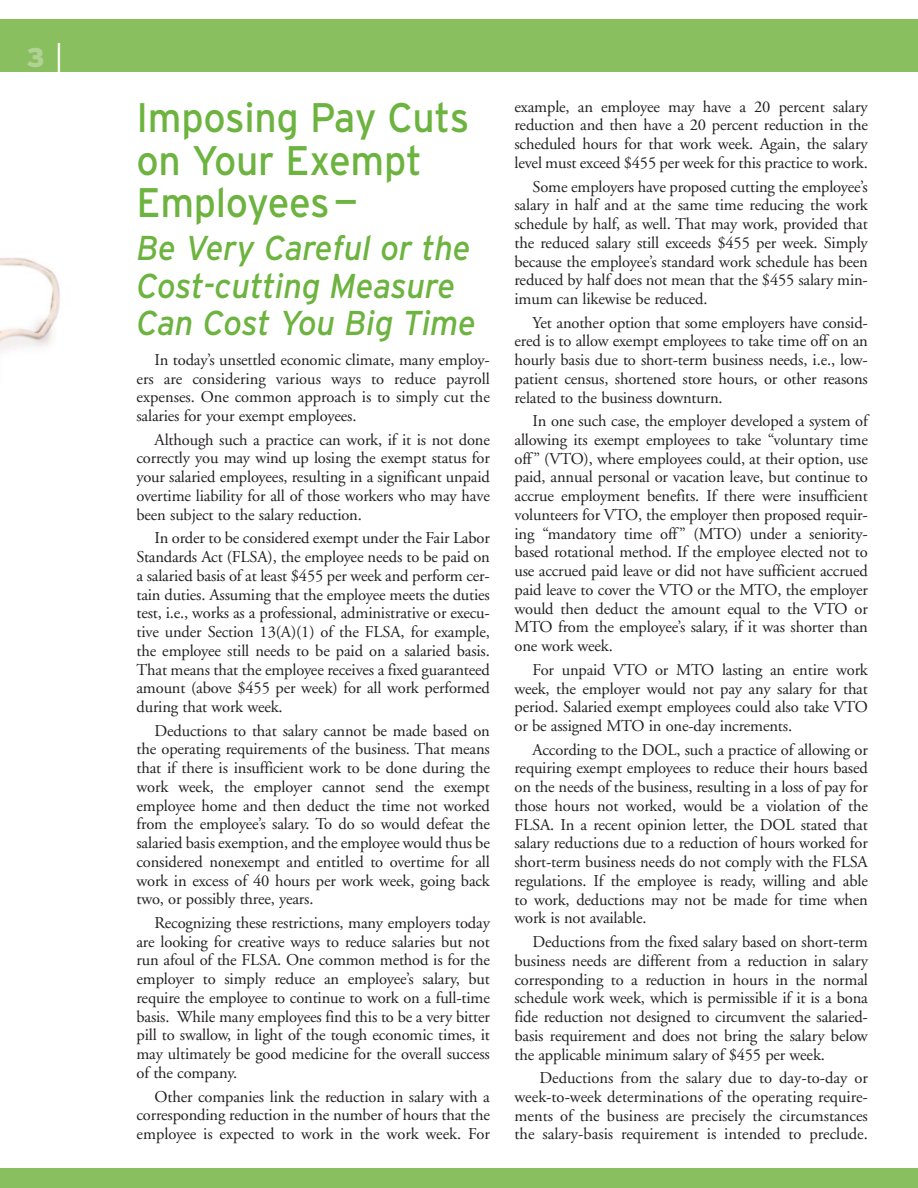
<style>
.page{position:relative;width:918px;height:1188px;background:#fff}
.page>*{position:absolute;margin:0;border:0;box-sizing:border-box;transform-origin:0 0}
.t1{font:41.25px/42.8px "Interstate";letter-spacing:-.005em;color:#6db33f;scale:.95 1}
.t2{font:italic 34.5px/37.5px "Interstate";letter-spacing:-.005em;color:#6db33f;scale:.95 1}
.t3{font:900 27px "Interstate";color:#b1d295}
.t4{font:16.5px/18.8px "Adobe Garamond";letter-spacing:-.01em;color:#231f20;text-align:justify}
.s1{font-weight:300;font-size:30px;color:#fff}
</style>
<div class="page">
<img style="left:0;top:257px;width:60px;height:95px">
<div style="left:0;top:19px;width:918px;height:52px;background:#89bf5e"></div>
<div style="left:0;top:1168px;width:918px;height:20px;background:#89bf5e"></div>
<h3 class="t3" style="left:26px;top:47px;width:39px">3 <span class="s1">|</span></h3>
<h1 class="t1" style="left:136px;top:100px;width:352px">Imposing Pay Cuts on Your Exempt<br>Employees—</h1>
<h2 class="t2" style="left:136px;top:232px;width:359px">Be Very Careful or the<br>Cost-cutting Measure<br>Can Cost You Big Time</h2>
<p class="t4" style="left:137px;top:352px;width:355px;text-indent:18px">In today’s unsettled economic climate, many employ&shy;ers are considering various ways to reduce payroll expenses. One common approach is to simply cut the salaries for your exempt employees.</p>
<p class="t4" style="left:137px;top:432px;width:355px;text-indent:18px">Although such a practice can work, if it is not done correctly you may wind up losing the exempt status for your salaried employees, resulting in a significant unpaid overtime liability for all of those workers who may have been subject to the salary reduction.</p>
<p class="t4" style="left:137px;top:530px;width:355px;text-indent:18px">In order to be considered exempt under the Fair Labor Standards Act (FLSA), the employee needs to be paid on a salaried basis of at least $455 per week and perform cer&shy;tain duties. Assuming that the employee meets the duties test, i.e., works as a professional, administrative or execu&shy;tive under Section 13(A)(1) of the FLSA, for example, the employee still needs to be paid on a salaried basis.<br>That means that the employee receives a fixed guaranteed amount (above $455 per week) for all work performed during that work week.</p>
<p class="t4" style="left:137px;top:723px;width:355px;text-indent:18px">Deductions to that salary cannot be made based on the operating requirements of the business. That means that if there is insufficient work to be done during the work week, the employer cannot send the exempt employee home and then deduct the time not worked from the employee’s salary. To do so would defeat the salaried basis exemption, and the employee would thus be considered nonexempt and entitled to overtime for all work in excess of 40 hours per work week, going back two, or possibly three, years.</p>
<p class="t4" style="left:137px;top:915px;width:355px;text-indent:18px">Recognizing these restrictions, many employers today are looking for creative ways to reduce salaries but not run afoul of the FLSA. One common method is for the employer to simply reduce an employee’s salary, but require the employee to continue to work on a full-time basis. While many employees find this to be a very bitter pill to swallow, in light of the tough economic times, it may ultimately be good medicine for the overall success of the company.</p>
<p class="t4" style="left:137px;top:1089px;width:355px;text-indent:18px">Other companies link the reduction in salary with a corresponding reduction in the number of hours that the employee is expected to work in the work week. For</p>
<p class="t4" style="left:515px;top:99px;width:355px">example, an employee may have a 20 percent salary reduction and then have a 20 percent reduction in the scheduled hours for that work week. Again, the salary level must exceed $455 per week for this practice to work.</p>
<p class="t4" style="left:515px;top:178px;width:355px;text-indent:18px">Some employers have proposed cutting the employee’s salary in half and at the same time reducing the work schedule by half, as well. That may work, provided that the reduced salary still exceeds $455 per week. Simply because the employee’s standard work schedule has been reduced by half does not mean that the $455 salary min&shy;imum can likewise be reduced.</p>
<p class="t4" style="left:515px;top:315px;width:355px;text-indent:18px">Yet another option that some employers have consid&shy;ered is to allow exempt employees to take time off on an hourly basis due to short-term business needs, i.e., low&shy;patient census, shortened store hours, or other reasons related to the business downturn.</p>
<p class="t4" style="left:515px;top:413px;width:355px;text-indent:18px">In one such case, the employer developed a system of allowing its exempt employees to take “voluntary time off” (VTO), where employees could, at their option, use paid, annual personal or vacation leave, but continue to accrue employment benefits. If there were insufficient volunteers for VTO, the employer then proposed requir&shy;ing “mandatory time off” (MTO) under a seniority&shy;based rotational method. If the employee elected not to use accrued paid leave or did not have sufficient accrued paid leave to cover the VTO or the MTO, the employer would then deduct the amount equal to the VTO or MTO from the employee’s salary, if it was shorter than one work week.</p>
<p class="t4" style="left:515px;top:662px;width:355px;text-indent:18px">For unpaid VTO or MTO lasting an entire work week, the employer would not pay any salary for that period. Salaried exempt employees could also take VTO or be assigned MTO in one-day increments.</p>
<p class="t4" style="left:515px;top:742px;width:355px;text-indent:18px">According to the DOL, such a practice of allowing or requiring exempt employees to reduce their hours based on the needs of the business, resulting in a loss of pay for those hours not worked, would be a violation of the FLSA. In a recent opinion letter, the DOL stated that salary reductions due to a reduction of hours worked for short-term business needs do not comply with the FLSA regulations. If the employee is ready, willing and able to work, deductions may not be made for time when work is not available.</p>
<p class="t4" style="left:515px;top:934px;width:355px;text-indent:18px">Deductions from the fixed salary based on short-term business needs are different from a reduction in salary corresponding to a reduction in hours in the normal schedule work week, which is permissible if it is a bona fide reduction not designed to circumvent the salaried&shy;basis requirement and does not bring the salary below the applicable minimum salary of $455 per week.</p>
<p class="t4" style="left:515px;top:1070px;width:355px;text-indent:25px">Deductions from the salary due to day-to-day or week-to-week determinations of the operating require&shy;ments of the business are precisely the circumstances the salary-basis requirement is intended to preclude.</p>
</div>
